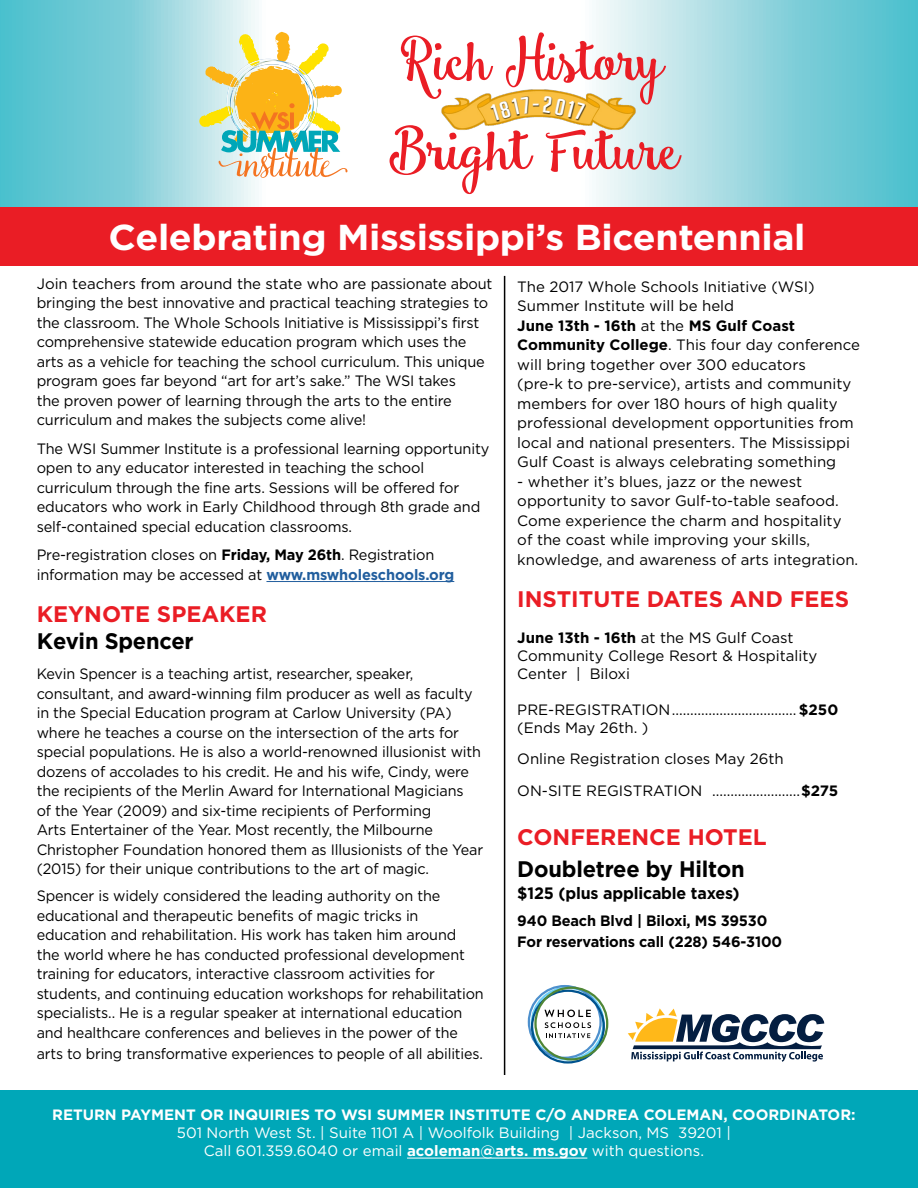
<style>
.page{position:relative;width:918px;height:1188px;background:#fff}
.page>*{position:absolute;margin:0;border:0;box-sizing:border-box;transform-origin:0 0}
.t1{font:57.45px/89.6px "Smoothie Shoppe";letter-spacing:-.07em;color:#ea1d25}
.t2{font:700 36px "Gotham HTF";letter-spacing:-.01em;color:#fff;scale:1.04 1}
.t3{font:700 22.5px "Gotham HTF";color:#ea1d25}
.t4{font:700 22.5px "Gotham HTF";letter-spacing:-.01em;color:#000}
.t5{font:700 16.5px "Gotham HTF";letter-spacing:-.01em;color:#000}
.t6{font:15px/19.5px "Gotham HTF";letter-spacing:-.01em;color:#000}
.t7{font:15px/19.5px "Gotham HTF";letter-spacing:-.01em;color:#000;scale:.96 1}
.t8{font:15px/18px "Gotham HTF";color:#fff;text-align:center}
.t9{font:700 15px "Gotham HTF";color:#fff}
.t10{font:15px "Gotham HTF";letter-spacing:-.01em;color:#000;scale:.95 1}
.t11{font:700 15px/21px "Gotham HTF";letter-spacing:-.01em;color:#000}
.s1{font-size:47.1px}
.s2{font-weight:700}
.s3{font-weight:700;color:#215e9e}
</style>
<div class="page">
<svg style="left:0;top:0;width:918px;height:207px"></svg>
<div style="left:0;top:207px;width:918px;height:58px;background:#ea1d25"></div>
<hr style="left:266px;top:581px;width:188px;height:1px;background:#215e9e">
<hr style="left:504px;top:276px;width:1px;height:799px;background:#000">
<div style="left:0;top:1091px;width:918px;height:97px;background:#00a7b8"></div>
<hr style="left:407px;top:1158px;width:180px;height:1px;background:#fff">
<img style="left:440px;top:89px;width:196px;height:42px">
<div style="left:491px;top:96px;width:96px;height:26px;background:#000;opacity:.75"></div>
<svg style="left:628px;top:1008px;width:196px;height:54px"></svg>
<svg style="left:544px;top:1010px;width:47px;height:28px"></svg>
<div style="left:528px;top:985px;width:74px;height:74px;border:2px solid #4d90cd;border-radius:50%"></div>
<div style="left:531px;top:990px;width:74px;height:74px;border:2px solid #00538e;border-radius:50%"></div>
<div style="left:534px;top:987px;width:74px;height:74px;border:2px solid #4f8636;border-radius:50%"></div>
<svg style="left:198px;top:31px;width:150px;height:147px"></svg>
<svg style="left:490px;top:96px;width:96px;height:25px;background:#cca040"></svg>
<h1 class="t1" style="left:388px;top:20px;width:295px">Rich History<br>Bright <span class="s1">F</span>uture</h1>
<h2 class="t2" style="left:109px;top:217px;width:672px">Celebrating Mississippi’s Bicentennial</h2>
<p class="t6" style="left:37px;top:273px;width:457px">Join teachers from around the state who are passionate about bringing the best innovative and practical teaching strategies to the classroom. The Whole Schools Initiative is Mississippi’s first comprehensive statewide education program which uses the arts as a vehicle for teaching the school curriculum. This unique program goes far beyond “art for art’s sake.” The WSI takes<br>the proven power of learning through the arts to the entire curriculum and makes the subjects come alive!</p>
<p class="t6" style="left:37px;top:438px;width:454px">The WSI Summer Institute is a professional learning opportunity open to any educator interested in teaching the school curriculum through the fine arts. Sessions will be offered for educators who work in Early Childhood through 8th grade and self-contained special education classrooms.</p>
<p class="t6" style="left:37px;top:545px;width:419px">Pre-registration closes on <span class="s2">Friday, May 26th</span>. Registration information may be accessed at <span class="s3">www.mswholeschools.org</span></p>
<h3 class="t3" style="left:37px;top:601px;width:232px">KEYNOTE SPEAKER</h3>
<h3 class="t4" style="left:37px;top:628px;width:158px">Kevin Spencer</h3>
<p class="t7" style="left:37px;top:664px;width:467px">Kevin Spencer is a teaching artist, researcher, speaker, consultant, and award-winning film producer as well as faculty in the Special Education program at Carlow University (PA) where he teaches a course on the intersection of the arts for special populations. He is also a world-renowned illusionist with dozens of accolades to his credit. He and his wife, Cindy, were the recipients of the Merlin Award for International Magicians<br>of the Year (2009) and six-time recipients of Performing<br>Arts Entertainer of the Year. Most recently, the Milbourne Christopher Foundation honored them as Illusionists of the Year (2015) for their unique contributions to the art of magic.</p>
<p class="t7" style="left:37px;top:886px;width:467px">Spencer is widely considered the leading authority on the educational and therapeutic benefits of magic tricks in education and rehabilitation. His work has taken him around<br>the world where he has conducted professional development training for educators, interactive classroom activities for students, and continuing education workshops for rehabilitation specialists.. He is a regular speaker at international education and healthcare conferences and believes in the power of the</p>
<p class="t10" style="left:37px;top:1046px;width:471px">arts to bring transformative experiences to people of all abilities.</p>
<p class="t6" style="left:517px;top:276px;width:344px">The 2017 Whole Schools Initiative (WSI)<br>Summer Institute will be held<br><span class="s2">June 13th - 16th</span> at the <span class="s2">MS Gulf Coast Community College</span>. This four day conference will bring together over 300 educators<br>(pre-k to pre-service), artists and community members for over 180 hours of high quality professional development opportunities from local and national presenters. The Mississippi Gulf Coast is always celebrating something</p>
<p class="t6" style="left:517px;top:471px;width:343px">- whether it’s blues, jazz or the newest opportunity to savor Gulf-to-table seafood.<br>Come experience the charm and hospitality of the coast while improving your skills, knowledge, and awareness of arts integration.</p>
<h3 class="t3" style="left:517px;top:586px;width:333px">INSTITUTE DATES AND FEES</h3>
<p class="t6" style="left:517px;top:628px;width:302px;line-height:18px"><span class="s2">June 13th - 16th</span> at the MS Gulf Coast<br>Community College Resort &amp; Hospitality<br>Center | Biloxi</p>
<p class="t6" style="left:517px;top:700px;width:322px;line-height:18px">PRE-REGISTRATION..................................<span class="s2">$250 </span>(Ends May 26th. )</p>
<p class="t6" style="left:517px;top:743px;width:322px;line-height:31.5px">Online Registration closes May 26th<br>ON-SITE REGISTRATION ........................<span class="s2">$275</span></p>
<h3 class="t3" style="left:517px;top:824px;width:251px">CONFERENCE HOTEL</h3>
<h3 class="t4" style="left:517px;top:856px;width:229px">Doubletree by Hilton</h3>
<p class="t5" style="left:517px;top:884px;width:224px">$125 (plus applicable taxes)</p>
<p class="t11" style="left:517px;top:910px;width:266px">940 Beach Blvd | Biloxi, MS 39530<br>For reservations call (228) 546-3100</p>
<p class="t9" style="left:52px;top:1106px;width:805px">RETURN PAYMENT OR INQUIRIES TO WSI SUMMER INSTITUTE C/O ANDREA COLEMAN, COORDINATOR:</p>
<p class="t8" style="left:177px;top:1124px;width:556px">501 North West St. | Suite 1101 A | Woolfolk Building | Jackson, MS 39201 |<br>Call 601.359.6040 or email <span class="s2">acoleman@arts. ms.gov</span> with questions.</p>
</div>
